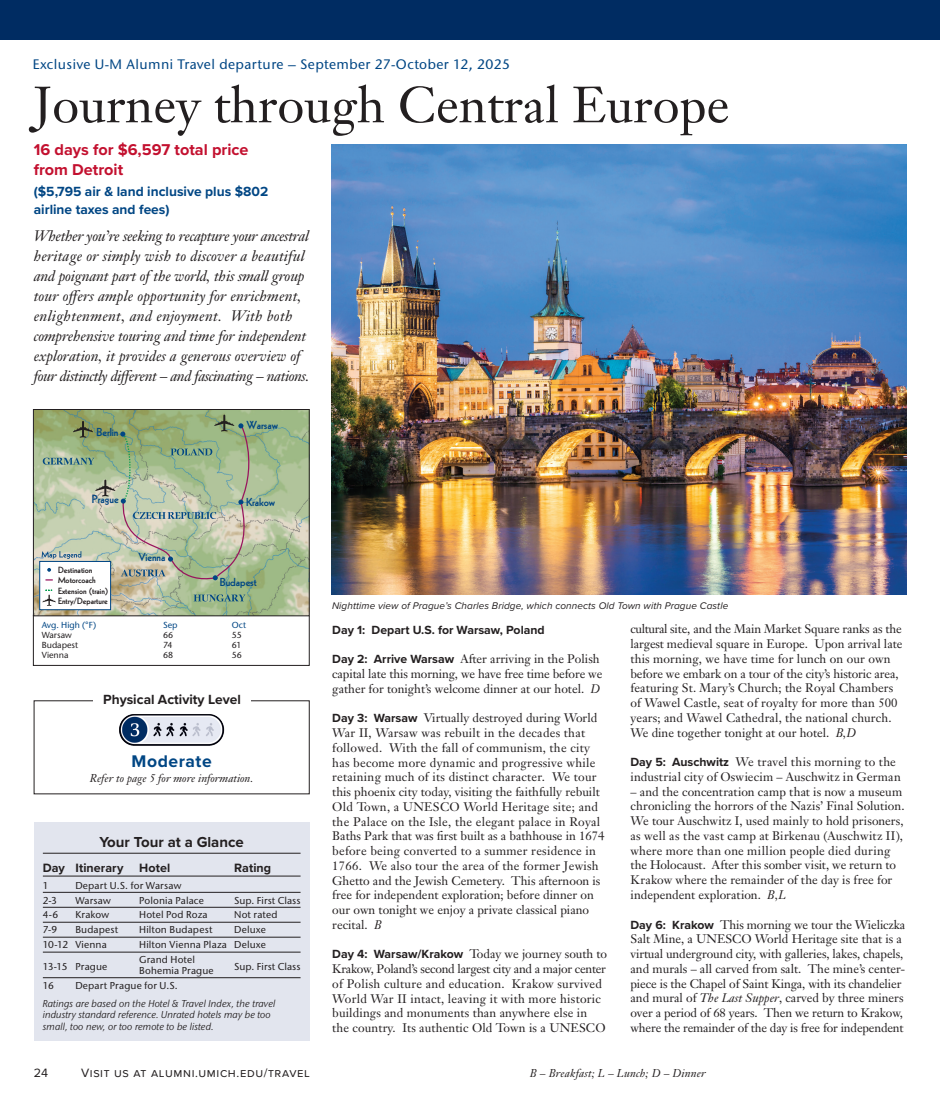
<style>
.page{position:relative;width:940px;height:1103px;background:#fff}
.page>*{position:absolute;margin:0;border:0;box-sizing:border-box;transform-origin:0 0}
.t1{font:50px "Janson Text LT Pro";color:#231f20}
.t2{font:700 17.5px "Proxima Nova";letter-spacing:.03em;color:#004684}
.t3{font:700 16.25px/20px "Proxima Nova";color:#c3102f}
.t4{font:italic 15px/20px "Janson Text LT Pro";letter-spacing:-.01em;color:#231f20}
.t5{font:700 15px "Proxima Nova";color:#231f20}
.t6{font:500 13.75px "Stone Sans ITC Std";letter-spacing:.03em;color:#004684}
.t7{font:700 13.75px/17.5px "Proxima Nova";color:#004684}
.t8{font:700 13.75px "Proxima Nova";color:#231f20}
.t9{font:12.5px "Proxima Nova";letter-spacing:.05em;color:#231f20}
.t10{font:700 12.5px "Proxima Nova";letter-spacing:.005em;color:#231f20}
.t11{font:12.25px/14.8px "Janson Text LT Pro";color:#231f20}
.t12{font:12.25px/14.8px "Janson Text LT Pro";letter-spacing:.02em;color:#231f20}
.t13{font:700 12.25px "Proxima Nova";color:#231f20}
.t14{font:italic 11.25px "Janson Text LT Pro";color:#231f20}
.t15{font:800 11.25px "Kabel LT Pro";color:#004684}
.t16{font:500 10px "Stone Sans ITC Std";letter-spacing:.01em;color:#231f20}
.t17{font:italic 10px/11.2px "Stone Sans IIITC Pro";letter-spacing:.01em;color:#231f20}
.t18{font:italic 10px "Proxima Nova";letter-spacing:.01em;color:#231f20}
.t19{font:800 8.75px/10.5px "Kabel LT Pro";color:#231f20}
.FRONT-temp{font:500 8.75px "Stone Sans ITC Std";color:#231f20}
.FRONT-temp-2{font:500 8.75px "Stone Sans ITC Std";color:#004684}
.s1{font-family:"Proxima Nova";font-weight:700}
.s2{font-style:italic}
</style>
<div class="page">
<div style="left:0;top:0;width:939px;height:40px;background:#002c62"></div>
<img style="left:331px;top:144px;width:575px;height:450px">
<img style="left:35px;top:411px;width:272px;height:203px">
<svg style="left:194px;top:594px;width:51px;height:7px"></svg>
<div style="left:40px;top:561px;width:71px;height:48px;background:#fff"></div>
<div style="left:39px;top:561px;width:72px;height:49px;border:1px solid #004684"></div>
<svg style="left:42px;top:589px;width:14px;height:17px"></svg>
<svg style="left:42px;top:414px;width:217px;height:169px;background:#aebd9c"></svg>
<div style="left:33px;top:409px;width:276px;height:207px;border:1px solid #231f20"></div>
<div style="left:34px;top:822px;width:275px;height:218px;background:#e2e5ee"></div>
<hr style="left:43px;top:853px;width:257px;height:1px;background:#231f20">
<hr style="left:43px;top:875px;width:257px;height:1px;background:#231f20">
<hr style="left:43px;top:892px;width:257px;height:1px;background:#231f20">
<hr style="left:43px;top:907px;width:257px;height:1px;background:#231f20">
<hr style="left:43px;top:922px;width:257px;height:1px;background:#231f20">
<hr style="left:43px;top:937px;width:257px;height:1px;background:#231f20">
<hr style="left:43px;top:951px;width:257px;height:1px;background:#231f20">
<hr style="left:43px;top:977px;width:257px;height:1px;background:#231f20">
<svg style="left:33px;top:700px;width:277px;height:94px"></svg>
<img style="left:119px;top:714px;width:105px;height:32px">
<div style="left:93px;top:693px;width:158px;height:21px;background:#fff"></div>
<p class="t6" style="left:33px;top:56px;width:478px">Exclusive U-M Alumni Travel departure – September 27-October 12, 2025</p>
<p class="t1" style="left:34px;top:73px;width:697px">Journey through Central Europe</p>
<p class="t3" style="left:34px;top:139px;width:216px">16 days for $6,597 total price from Detroit</p>
<p class="t7" style="left:34px;top:183px;width:236px">($5,795 air &amp; land inclusive plus $802 airline taxes and fees)</p>
<p class="t4" style="left:34px;top:226px;width:277px">Whether you’re seeking to recapture your ancestral heritage or simply wish to discover a beautiful and poignant part of the world, this small group tour offers ample opportunity for enrichment, enlightenment, and enjoyment. With both comprehensive touring and time for independent exploration, it provides a generous overview of four distinctly different – and fascinating – nations.</p>
<p class="t15" style="left:97px;top:425px;width:23px">Berlin</p>
<p class="t15" style="left:92px;top:493px;width:28px">Prague</p>
<p class="t19" style="left:58px;top:564px;width:52px">Destination<br>Motorcoach<br>Extension (train)<br>Entry/Departure</p>
<p class="t15" style="left:139px;top:550px;width:28px">Vienna</p>
<p class="t15" style="left:247px;top:419px;width:33px">Warsaw</p>
<p class="t15" style="left:246px;top:495px;width:31px">Krakow</p>
<p class="t15" style="left:220px;top:575px;width:38px">Budapest</p>
<p class="FRONT-temp-2" style="left:42px;top:620px;width:56px">Avg. High (°F)</p>
<p class="FRONT-temp-2" style="left:163px;top:620px;width:16px">Sep</p>
<p class="FRONT-temp-2" style="left:232px;top:620px;width:16px">Oct</p>
<p class="FRONT-temp" style="left:42px;top:630px;width:32px">Warsaw</p>
<p class="FRONT-temp" style="left:163px;top:630px;width:12px">66</p>
<p class="FRONT-temp" style="left:232px;top:630px;width:12px">55</p>
<p class="FRONT-temp" style="left:42px;top:640px;width:38px">Budapest</p>
<p class="FRONT-temp" style="left:163px;top:640px;width:11px">74</p>
<p class="FRONT-temp" style="left:232px;top:640px;width:11px">61</p>
<p class="FRONT-temp" style="left:42px;top:650px;width:28px">Vienna</p>
<p class="FRONT-temp" style="left:163px;top:650px;width:12px">68</p>
<p class="FRONT-temp" style="left:232px;top:650px;width:12px">56</p>
<p class="t8" style="left:103px;top:689px;width:139px">Physical Activity Level</p>
<p class="t2" style="left:132px;top:747px;width:82px">Moderate</p>
<p class="t14" style="left:90px;top:770px;width:165px">Refer to page 5 for more information.</p>
<p class="t5" style="left:99px;top:831px;width:146px">Your Tour at a Glance</p>
<p class="t10" style="left:43px;top:858px;width:82px">Day Itinerary</p>
<p class="t10" style="left:139px;top:858px;width:32px">Hotel</p>
<p class="t10" style="left:234px;top:858px;width:39px">Rating</p>
<p class="t16" style="left:43px;top:879px;width:7px">1</p>
<p class="t16" style="left:75px;top:879px;width:108px">Depart U.S. for Warsaw</p>
<p class="t16" style="left:43px;top:893px;width:16px">2-3</p>
<p class="t16" style="left:75px;top:893px;width:37px">Warsaw</p>
<p class="t16" style="left:139px;top:893px;width:66px">Polonia Palace</p>
<p class="t16" style="left:234px;top:893px;width:68px">Sup. First Class</p>
<p class="t16" style="left:43px;top:908px;width:17px">4-6</p>
<p class="t16" style="left:75px;top:908px;width:36px">Krakow</p>
<p class="t16" style="left:139px;top:908px;width:70px">Hotel Pod Roza</p>
<p class="t16" style="left:234px;top:908px;width:45px">Not rated</p>
<p class="t16" style="left:43px;top:923px;width:16px">7-9</p>
<p class="t16" style="left:75px;top:923px;width:44px">Budapest</p>
<p class="t16" style="left:139px;top:923px;width:75px">Hilton Budapest</p>
<p class="t16" style="left:234px;top:923px;width:33px">Deluxe</p>
<p class="t16" style="left:43px;top:938px;width:65px">10-12 Vienna</p>
<p class="t16" style="left:139px;top:938px;width:128px">Hilton Vienna Plaza Deluxe</p>
<p class="t16" style="left:43px;top:959px;width:66px">13-15 Prague</p>
<p class="t16" style="left:139px;top:953px;width:57px">Grand Hotel</p>
<p class="t16" style="left:234px;top:959px;width:68px">Sup. First Class</p>
<p class="t16" style="left:139px;top:964px;width:76px">Bohemia Prague</p>
<p class="t16" style="left:43px;top:979px;width:12px">16</p>
<p class="t16" style="left:75px;top:979px;width:104px">Depart Prague for U.S.</p>
<p class="t17" style="left:43px;top:998px;width:234px">Ratings are based on the Hotel &amp; Travel Index, the travel industry standard reference. Unrated hotels may be too small, too new, or too remote to be listed.</p>
<p class="t18" style="left:332px;top:598px;width:397px">Nighttime view of Prague’s Charles Bridge, which connects Old Town with Prague Castle</p>
<p class="t13" style="left:332px;top:620px;width:214px">Day 1: Depart U.S. for Warsaw, Poland</p>
<p class="t11" style="left:332px;top:651px;width:272px"><span class="s1">Day 2: Arrive Warsaw</span> After arriving in the Polish capital late this morning, we have free time before we gather for tonight’s welcome dinner at our hotel. <span class="s2">D</span></p>
<p class="t12" style="left:332px;top:710px;width:274px"><span class="s1">Day 3: Warsaw</span> Virtually destroyed during World War II, Warsaw was rebuilt in the decades that followed. With the fall of communism, the city has become more dynamic and progressive while retaining much of its distinct character. We tour this phoenix city today, visiting the faithfully rebuilt Old Town, a UNESCO World Heritage site; and the Palace on the Isle, the elegant palace in Royal Baths Park that was first built as a bathhouse in 1674 before being converted to a summer residence in 1766. We also tour the area of the former Jewish Ghetto and the Jewish Cemetery. This afternoon is free for independent exploration; before dinner on our own tonight we enjoy a private classical piano recital. <span class="s2">B</span></p>
<p class="t11" style="left:332px;top:946px;width:276px"><span class="s1">Day 4: Warsaw/Krakow</span> Today we journey south to Krakow, Poland’s second largest city and a major center of Polish culture and education. Krakow survived World War II intact, leaving it with more historic buildings and monuments than anywhere else in<br>the country. Its authentic Old Town is a UNESCO</p>
<p class="t11" style="left:630px;top:621px;width:273px">cultural site, and the Main Market Square ranks as the largest medieval square in Europe. Upon arrival late this morning, we have time for lunch on our own before we embark on a tour of the city’s historic area, featuring St. Mary’s Church; the Royal Chambers of Wawel Castle, seat of royalty for more than 500 years; and Wawel Cathedral, the national church.<br>We dine together tonight at our hotel. <span class="s2">B,D</span></p>
<p class="t11" style="left:630px;top:754px;width:272px"><span class="s1">Day 5: Auschwitz</span> We travel this morning to the industrial city of Oswiecim – Auschwitz in German</p>
<p class="t11" style="left:630px;top:784px;width:275px">– and the concentration camp that is now a museum chronicling the horrors of the Nazis’ Final Solution.<br>We tour Auschwitz I, used mainly to hold prisoners, as well as the vast camp at Birkenau (Auschwitz II), where more than one million people died during the Holocaust. After this somber visit, we return to Krakow where the remainder of the day is free for independent exploration. <span class="s2">B,L</span></p>
<p class="t11" style="left:630px;top:916px;width:276px"><span class="s1">Day 6: Krakow</span> This morning we tour the Wieliczka Salt Mine, a UNESCO World Heritage site that is a virtual underground city, with galleries, lakes, chapels, and murals – all carved from salt. The mine’s center&shy;piece is the Chapel of Saint Kinga, with its chandelier and mural of <span class="s2">The Last Supper</span>, carved by three miners over a period of 68 years. Then we return to Krakow, where the remainder of the day is free for independent</p>
<p class="t9" style="left:34px;top:1063px;width:16px">24</p>
<p class="t9" style="left:81px;top:1063px;width:230px">Visit us at alumni.umich.edu/travel</p>
<p class="t14" style="left:529px;top:1065px;width:177px">B – Breakfast; L – Lunch; D – Dinner</p>
</div>
